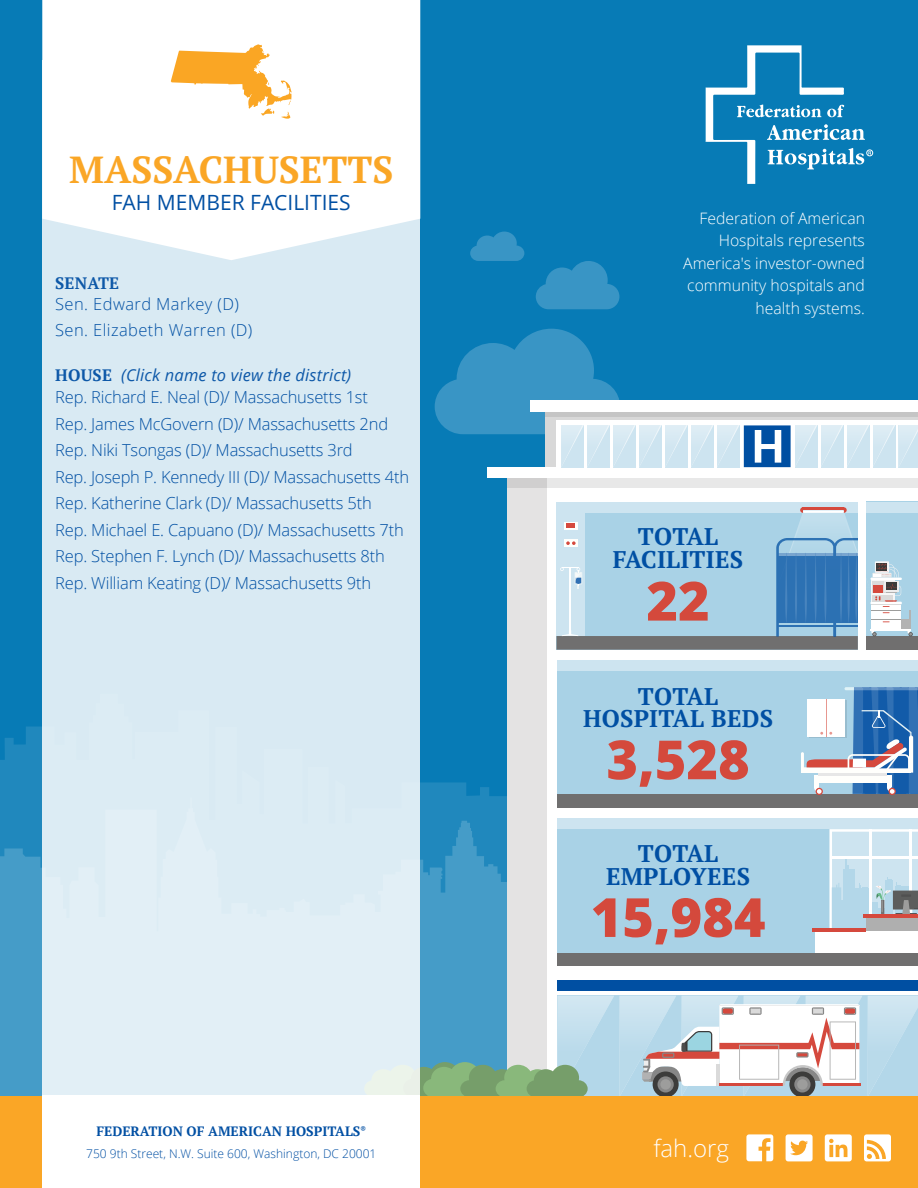
<style>
.page{position:relative;width:918px;height:1188px;background:#077bb6}
.page>*{position:absolute;margin:0;border:0;box-sizing:border-box;transform-origin:0 0}
.t1{font:800 54px "Open Sans";color:#d4493c}
.t2{font:700 37.5px "PT Serif";color:#faa626}
.t3{font:700 24px/22.5px "PT Serif";letter-spacing:.01em;color:#004fa3;text-align:center}
.t4{font:300 24px "Open Sans";color:#fff}
.t5{font:21px "Open Sans";color:#004fa3}
.t6{font:300 16.5px/26.5px "Open Sans";letter-spacing:-.01em;color:#004fa3}
.t7{font:300 16.5px/26.5px "Open Sans";letter-spacing:.025em;color:#004fa3}
.t8{font:italic 16.5px "Open Sans";letter-spacing:.01em;color:#0d58a8}
.t9{font:700 16.5px "PT Serif";letter-spacing:.01em;color:#0d58a8}
.t10{font:300 15.75px/22.5px "Open Sans";color:#fff;text-align:right}
.t11{font:700 13.5px "PT Serif";color:#004fa3}
.t12{font:300 12px "Open Sans";color:#004fa3}
.s1{font-family:"PT Serif";font-weight:700;font-style:normal}
</style>
<div class="page">
<svg style="left:536px;top:261px;width:83px;height:48px"></svg>
<svg style="left:470px;top:232px;width:54px;height:29px"></svg>
<svg style="left:0;top:726px;width:507px;height:370px;fill:#459cc8"></svg>
<div style="left:507px;top:470px;width:411px;height:627px;background:#fff"></div>
<div style="left:508px;top:477px;width:39px;height:602px;background:#e4e3e3"></div>
<div style="left:488px;top:468px;width:430px;height:10px;background:#fff"></div>
<div style="left:557px;top:502px;width:301px;height:148px;background:#a9d2e6"></div>
<div style="left:557px;top:952px;width:361px;height:14px;background:#706f6f"></div>
<div style="left:557px;top:502px;width:301px;height:11px;background:#cde4f0"></div>
<div style="left:557px;top:818px;width:361px;height:134px;background:#a9d2e6"></div>
<div style="left:557px;top:636px;width:301px;height:14px;background:#706f6f"></div>
<div style="left:867px;top:502px;width:51px;height:136px;background:#a9d2e6"></div>
<div style="left:557px;top:660px;width:361px;height:136px;background:#a9d2e6"></div>
<div style="left:557px;top:795px;width:361px;height:13px;background:#706f6f"></div>
<div style="left:867px;top:636px;width:51px;height:14px;background:#706f6f"></div>
<div style="left:557px;top:660px;width:361px;height:11px;background:#cde4f0"></div>
<div style="left:867px;top:502px;width:51px;height:11px;background:#cde4f0"></div>
<div style="left:557px;top:504px;width:28px;height:132px;background:#cde4f0"></div>
<svg style="left:564px;top:522px;width:14px;height:7px"></svg>
<div style="left:564px;top:539px;width:14px;height:8px;background:#fffffc"></div>
<svg style="left:567px;top:523px;width:8px;height:5px"></svg>
<svg style="left:566px;top:541px;width:10px;height:4px"></svg>
<hr style="left:871px;top:602px;width:31px;height:2px;background:#fff">
<hr style="left:871px;top:629px;width:40px;height:2px;background:#fff">
<hr style="left:871px;top:578px;width:31px;height:2px;background:#fff">
<div style="left:901px;top:620px;width:9px;height:9px;background:#b2b2b2"></div>
<svg style="left:908px;top:610px;width:5px;height:26px"></svg>
<svg style="left:829px;top:829px;width:89px;height:99px"></svg>
<div style="left:866px;top:916px;width:52px;height:36px;background:#afafaf"></div>
<hr style="left:863px;top:914px;width:55px;height:3px;background:#d5493d">
<div style="left:815px;top:931px;width:103px;height:21px;background:#fff"></div>
<hr style="left:812px;top:928px;width:54px;height:3px;background:#d5493d">
<svg style="left:801px;top:687px;width:117px;height:107px"></svg>
<svg style="left:507px;top:478px;width:411px;height:9px;background:#e5e5e5"></svg>
<div style="left:557px;top:818px;width:361px;height:11px;background:#cde4f0"></div>
<div style="left:557px;top:980px;width:361px;height:11px;background:#004fa2"></div>
<hr style="left:570px;top:567px;width:1px;height:67px;background:#fff">
<svg style="left:562px;top:630px;width:16px;height:6px"></svg>
<svg style="left:560px;top:567px;width:22px;height:22px"></svg>
<svg style="left:776px;top:507px;width:125px;height:129px"></svg>
<div style="left:557px;top:996px;width:361px;height:101px;background:#b3d7e9"></div>
<svg style="left:868px;top:996px;width:50px;height:100px"></svg>
<svg style="left:620px;top:996px;width:242px;height:100px"></svg>
<svg style="left:420px;top:996px;width:194px;height:100px"></svg>
<svg style="left:435px;top:329px;width:483px;height:140px"></svg>
<div style="left:0;top:1096px;width:918px;height:92px;background:#faa626"></div>
<div style="left:42px;top:61px;width:378px;height:1127px;background:#d9eaf3"></div>
<svg style="left:42px;top:0;width:378px;height:260px;background:#fbfdfd"></svg>
<svg style="left:171px;top:44px;width:121px;height:75px;background:#fddca9"></svg>
<div style="left:866px;top:150px;width:7px;height:6px;border:1px solid #fff;border-radius:50%"></div>
<svg style="left:706px;top:45px;width:165px;height:139px"></svg>
<svg style="left:864px;top:1134px;width:27px;height:27px"></svg>
<svg style="left:746px;top:1134px;width:27px;height:27px"></svg>
<svg style="left:825px;top:1134px;width:27px;height:27px"></svg>
<svg style="left:786px;top:1134px;width:27px;height:27px"></svg>
<div style="left:42px;top:1096px;width:378px;height:92px;background:#fff"></div>
<h2 class="t2" style="left:69px;top:145px;width:326px">MASSACHUSETTS</h2>
<p class="t5" style="left:112px;top:188px;width:241px">FAH MEMBER FACILITIES</p>
<p class="t9" style="left:55px;top:273px;width:66px">SENATE</p>
<p class="t7" style="left:55px;top:290px;width:199px">Sen. Edward Markey (D)<br>Sen. Elizabeth Warren (D)</p>
<p class="t8" style="left:55px;top:364px;width:298px"><span class="s1">HOUSE</span> (Click name to view the district)</p>
<p class="t6" style="left:55px;top:383px;width:355px">Rep. Richard E. Neal (D)/ Massachusetts 1st<br>Rep. James McGovern (D)/ Massachusetts 2nd Rep. Niki Tsongas (D)/ Massachusetts 3rd<br>Rep. Joseph P. Kennedy III (D)/ Massachusetts 4th Rep. Katherine Clark (D)/ Massachusetts 5th<br>Rep. Michael E. Capuano (D)/ Massachusetts 7th Rep. Stephen F. Lynch (D)/ Massachusetts 8th Rep. William Keating (D)/ Massachusetts 9th</p>
<p class="t11" style="left:97px;top:1123px;width:271px">FEDERATION OF AMERICAN HOSPITALS<sup>®</sup></p>
<p class="t12" style="left:86px;top:1145px;width:292px">750 9th Street, N.W. Suite 600, Washington, DC 20001</p>
<p class="t10" style="left:683px;top:206px;width:183px">Federation of American<br>Hospitals represents<br>America's investor-owned community hospitals and health systems.</p>
<h3 class="t3" style="left:613px;top:525px;width:132px">TOTAL<br>FACILITIES</h3>
<h1 class="t1" style="left:646px;top:560px;width:65px">22</h1>
<h3 class="t3" style="left:583px;top:685px;width:192px">TOTAL<br>HOSPITAL BEDS</h3>
<h1 class="t1" style="left:606px;top:719px;width:145px">3,528</h1>
<h3 class="t3" style="left:606px;top:842px;width:146px">TOTAL<br>EMPLOYEES</h3>
<h1 class="t1" style="left:591px;top:876px;width:176px">15,984</h1>
<h3 class="t4" style="left:653px;top:1132px;width:77px">fah.org</h3>
</div>
